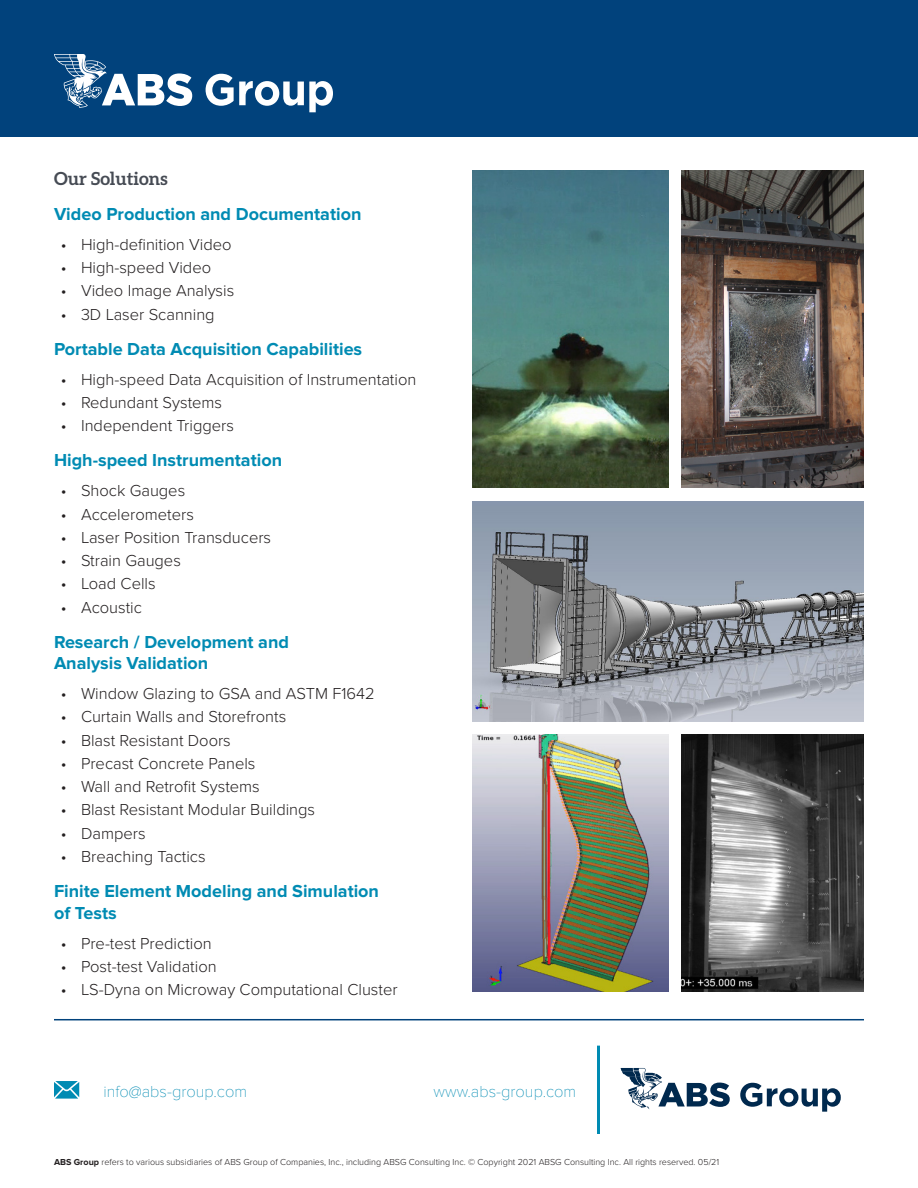
<style>
.page{position:relative;width:918px;height:1188px;background:#fff}
.page>*{position:absolute;margin:0;border:0;box-sizing:border-box;transform-origin:0 0}
.ABS_H3{font:700 18px/21.6px "Proxima Nova";color:#008bb3}
.ABS_H2{font:700 18px "Aleo";color:#464b54}
.t1{font:300 16.5px "Proxima Nova";color:#231f20}
.t2{font:100 16.5px "Proxima Nova";color:#008bb3}
.t3{font:300 9px "Proxima Nova";color:#231f20}
.s1{font-weight:700}
</style>
<div class="page">
<div style="left:0;top:0;width:918px;height:136px;background:#01427c"></div>
<svg style="left:206px;top:74px;width:127px;height:38px"></svg>
<svg style="left:54px;top:54px;width:138px;height:54px"></svg>
<hr style="left:54px;top:1019px;width:810px;height:1px;background:#01427c">
<hr style="left:597px;top:1046px;width:3px;height:88px;background:#008bb3">
<svg style="left:621px;top:1068px;width:109px;height:41px"></svg>
<svg style="left:740px;top:1083px;width:101px;height:29px"></svg>
<svg style="left:54px;top:1081px;width:25px;height:18px"></svg>
<img style="left:472px;top:501px;width:392px;height:220px">
<img style="left:682px;top:170px;width:182px;height:318px">
<img style="left:682px;top:735px;width:182px;height:257px">
<img style="left:472px;top:170px;width:196px;height:318px">
<img style="left:472px;top:735px;width:196px;height:257px">
<p class="ABS_H2" style="left:54px;top:167px;width:115px">Our Solutions</p>
<p class="ABS_H3" style="left:54px;top:204px;width:309px">Video Production and Documentation</p>
<p class="t1" style="left:61px;top:232px;width:172px">• High-definition Video</p>
<p class="t1" style="left:61px;top:255px;width:152px">• High-speed Video</p>
<p class="t1" style="left:61px;top:279px;width:175px">• Video Image Analysis</p>
<p class="t1" style="left:61px;top:302px;width:155px">• 3D Laser Scanning</p>
<p class="ABS_H3" style="left:54px;top:339px;width:310px">Portable Data Acquisition Capabilities</p>
<p class="t1" style="left:61px;top:367px;width:357px">• High-speed Data Acquisition of Instrumentation</p>
<p class="t1" style="left:61px;top:390px;width:163px">• Redundant Systems</p>
<p class="t1" style="left:61px;top:413px;width:175px">• Independent Triggers</p>
<p class="ABS_H3" style="left:54px;top:450px;width:230px">High-speed Instrumentation</p>
<p class="t1" style="left:61px;top:478px;width:126px">• Shock Gauges</p>
<p class="t1" style="left:61px;top:502px;width:135px">• Accelerometers</p>
<p class="t1" style="left:61px;top:525px;width:212px">• Laser Position Transducers</p>
<p class="t1" style="left:61px;top:548px;width:122px">• Strain Gauges</p>
<p class="t1" style="left:61px;top:571px;width:96px">• Load Cells</p>
<p class="t1" style="left:61px;top:595px;width:83px">• Acoustic</p>
<p class="ABS_H3" style="left:54px;top:632px;width:237px">Research / Development and<br>Analysis Validation</p>
<p class="t1" style="left:61px;top:681px;width:315px">• Window Glazing to GSA and ASTM F1642</p>
<p class="t1" style="left:61px;top:705px;width:227px">• Curtain Walls and Storefronts</p>
<p class="t1" style="left:61px;top:728px;width:172px">• Blast Resistant Doors</p>
<p class="t1" style="left:61px;top:751px;width:196px">• Precast Concrete Panels</p>
<p class="t1" style="left:61px;top:774px;width:201px">• Wall and Retrofit Systems</p>
<p class="t1" style="left:61px;top:798px;width:256px">• Blast Resistant Modular Buildings</p>
<p class="t1" style="left:61px;top:821px;width:86px">• Dampers</p>
<p class="t1" style="left:61px;top:844px;width:146px">• Breaching Tactics</p>
<p class="ABS_H3" style="left:54px;top:881px;width:327px">Finite Element Modeling and Simulation of Tests</p>
<p class="t1" style="left:61px;top:931px;width:152px">• Pre-test Prediction</p>
<p class="t1" style="left:61px;top:954px;width:157px">• Post-test Validation</p>
<p class="t1" style="left:61px;top:977px;width:338px">• LS-Dyna on Microway Computational Cluster</p>
<p class="t2" style="left:103px;top:1084px;width:145px">info@abs-group.com</p>
<p class="t2" style="left:434px;top:1084px;width:144px">www.abs-group.com</p>
<p class="t3" style="left:54px;top:1155px;width:667px"><span class="s1">ABS Group</span> refers to various subsidiaries of ABS Group of Companies, Inc., including ABSG Consulting Inc. © Copyright 2021 ABSG Consulting Inc. All rights reserved. 05/21</p>
</div>
